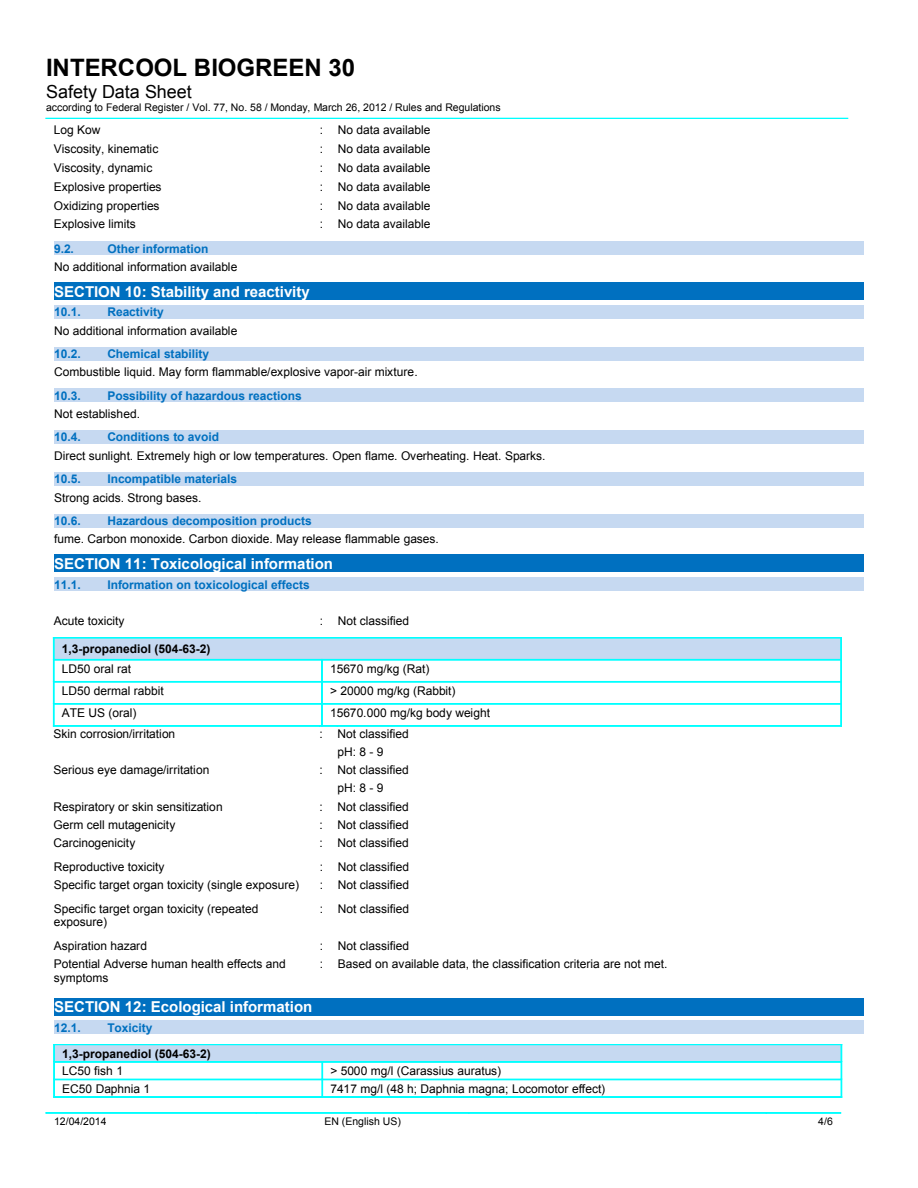
<style>
.page{position:relative;width:918px;height:1188px;background:#fff}
.page>*{position:absolute;margin:0;border:0;box-sizing:border-box;transform-origin:0 0}
.t1{font:700 24px "Arial";color:#000}
.t2{font:18px "Arial";color:#000}
.t3{font:700 15px "Arial";color:#fff}
.t4{font:12px/18.3px "Arial";color:#000}
.t5{font:700 12px "Arial";color:#0070c0}
.t6{font:700 12px "Arial";color:#000}
.t7{font:10.5px "Arial";color:#000}
</style>
<div class="page">
<div style="left:54px;top:241px;width:810px;height:14px;background:#c6d9f1"></div>
<div style="left:54px;top:282px;width:810px;height:18px;background:#0070c0"></div>
<div style="left:54px;top:305px;width:810px;height:14px;background:#c6d9f1"></div>
<div style="left:54px;top:347px;width:810px;height:13px;background:#c6d9f1"></div>
<div style="left:54px;top:388px;width:810px;height:14px;background:#c6d9f1"></div>
<div style="left:54px;top:430px;width:810px;height:14px;background:#c6d9f1"></div>
<div style="left:54px;top:472px;width:810px;height:14px;background:#c6d9f1"></div>
<div style="left:54px;top:514px;width:810px;height:14px;background:#c6d9f1"></div>
<div style="left:54px;top:555px;width:810px;height:17px;background:#0070c0"></div>
<div style="left:54px;top:577px;width:810px;height:14px;background:#c6d9f1"></div>
<div style="left:54px;top:637px;width:787px;height:22px;background:#c6d9f1"></div>
<div style="left:54px;top:998px;width:810px;height:17px;background:#0070c0"></div>
<div style="left:54px;top:1020px;width:810px;height:14px;background:#c6d9f1"></div>
<div style="left:54px;top:1044px;width:787px;height:18px;background:#c6d9f1"></div>
<hr style="left:46px;top:118px;width:802px;height:1px;background:#0ff">
<hr style="left:53px;top:638px;width:789px;height:1px;background:#0ff">
<hr style="left:54px;top:659px;width:268px;height:1px;background:#0ff">
<hr style="left:322px;top:659px;width:519px;height:1px;background:#0ff">
<hr style="left:54px;top:681px;width:268px;height:1px;background:#0ff">
<hr style="left:322px;top:681px;width:519px;height:1px;background:#0ff">
<hr style="left:54px;top:703px;width:268px;height:1px;background:#0ff">
<hr style="left:322px;top:703px;width:519px;height:1px;background:#0ff">
<hr style="left:53px;top:725px;width:267px;height:1px;background:#0ff">
<hr style="left:337px;top:725px;width:505px;height:1px;background:#0ff">
<svg style="left:53px;top:638px;width:1px;height:88px"></svg>
<svg style="left:319px;top:660px;width:18px;height:66px"></svg>
<svg style="left:841px;top:638px;width:1px;height:88px"></svg>
<hr style="left:54px;top:1044px;width:788px;height:1px;background:#0ff">
<hr style="left:54px;top:1061px;width:268px;height:1px;background:#0ff">
<hr style="left:322px;top:1061px;width:519px;height:1px;background:#0ff">
<hr style="left:54px;top:1079px;width:268px;height:1px;background:#0ff">
<hr style="left:322px;top:1079px;width:519px;height:1px;background:#0ff">
<hr style="left:54px;top:1097px;width:268px;height:1px;background:#0ff">
<hr style="left:322px;top:1097px;width:520px;height:1px;background:#0ff">
<svg style="left:54px;top:1044px;width:1px;height:53px"></svg>
<svg style="left:322px;top:1062px;width:1px;height:35px"></svg>
<svg style="left:841px;top:1044px;width:1px;height:53px"></svg>
<div style="left:46px;top:1113px;width:210px;height:1px;background:#0ff;border:1px solid #0ff"></div>
<div style="left:256px;top:1113px;width:213px;height:1px;background:#0ff;border:1px solid #0ff"></div>
<div style="left:469px;top:1113px;width:297px;height:1px;background:#0ff;border:1px solid #0ff"></div>
<div style="left:766px;top:1113px;width:75px;height:1px;background:#0ff;border:1px solid #0ff"></div>
<h1 class="t1" style="left:46px;top:54px;width:311px">INTERCOOL BIOGREEN 30</h1>
<h2 class="t2" style="left:46px;top:82px;width:147px">Safety Data Sheet</h2>
<p class="t7" style="left:46px;top:102px;width:456px">according to Federal Register / Vol. 77, No. 58 / Monday, March 26, 2012 / Rules and Regulations</p>
<p class="t4" style="left:54px;top:120px;width:48px">Log Kow</p>
<p class="t4" style="left:320px;top:120px;width:112px">: No data available</p>
<p class="t4" style="left:54px;top:139px;width:106px">Viscosity, kinematic</p>
<p class="t4" style="left:320px;top:139px;width:112px">: No data available</p>
<p class="t4" style="left:54px;top:158px;width:100px">Viscosity, dynamic</p>
<p class="t4" style="left:320px;top:158px;width:112px">: No data available</p>
<p class="t4" style="left:54px;top:177px;width:109px">Explosive properties</p>
<p class="t4" style="left:320px;top:177px;width:112px">: No data available</p>
<p class="t4" style="left:54px;top:196px;width:107px">Oxidizing properties</p>
<p class="t4" style="left:320px;top:196px;width:112px">: No data available</p>
<p class="t4" style="left:54px;top:215px;width:83px">Explosive limits</p>
<p class="t4" style="left:320px;top:215px;width:112px">: No data available</p>
<p class="t5" style="left:54px;top:242px;width:21px">9.2.</p>
<p class="t5" style="left:107px;top:242px;width:103px">Other information</p>
<p class="t4" style="left:54px;top:258px;width:185px">No additional information available</p>
<p class="t3" style="left:54px;top:283px;width:257px">SECTION 10: Stability and reactivity</p>
<p class="t5" style="left:54px;top:305px;width:28px">10.1.</p>
<p class="t5" style="left:107px;top:305px;width:58px">Reactivity</p>
<p class="t4" style="left:54px;top:321px;width:185px">No additional information available</p>
<p class="t5" style="left:54px;top:347px;width:28px">10.2.</p>
<p class="t5" style="left:107px;top:347px;width:103px">Chemical stability</p>
<p class="t4" style="left:54px;top:363px;width:365px">Combustible liquid. May form flammable/explosive vapor-air mixture.</p>
<p class="t5" style="left:54px;top:389px;width:28px">10.3.</p>
<p class="t5" style="left:107px;top:389px;width:196px">Possibility of hazardous reactions</p>
<p class="t4" style="left:54px;top:405px;width:87px">Not established.</p>
<p class="t5" style="left:54px;top:431px;width:28px">10.4.</p>
<p class="t5" style="left:107px;top:431px;width:113px">Conditions to avoid</p>
<p class="t4" style="left:54px;top:446px;width:493px">Direct sunlight. Extremely high or low temperatures. Open flame. Overheating. Heat. Sparks.</p>
<p class="t5" style="left:54px;top:472px;width:28px">10.5.</p>
<p class="t5" style="left:107px;top:472px;width:131px">Incompatible materials</p>
<p class="t4" style="left:54px;top:488px;width:149px">Strong acids. Strong bases.</p>
<p class="t5" style="left:54px;top:514px;width:28px">10.6.</p>
<p class="t5" style="left:107px;top:514px;width:206px">Hazardous decomposition products</p>
<p class="t4" style="left:54px;top:530px;width:386px">fume. Carbon monoxide. Carbon dioxide. May release flammable gases.</p>
<p class="t3" style="left:54px;top:555px;width:280px">SECTION 11: Toxicological information</p>
<p class="t5" style="left:54px;top:578px;width:28px">11.1.</p>
<p class="t5" style="left:107px;top:578px;width:204px">Information on toxicological effects</p>
<p class="t4" style="left:54px;top:612px;width:72px">Acute toxicity</p>
<p class="t4" style="left:320px;top:612px;width:91px">: Not classified</p>
<p class="t6" style="left:62px;top:642px;width:150px">1,3-propanediol (504-63-2)</p>
<p class="t4" style="left:62px;top:660px;width:71px">LD50 oral rat</p>
<p class="t4" style="left:330px;top:660px;width:101px">15670 mg/kg (Rat)</p>
<p class="t4" style="left:62px;top:682px;width:103px">LD50 dermal rabbit</p>
<p class="t4" style="left:330px;top:682px;width:127px">&gt; 20000 mg/kg (Rabbit)</p>
<p class="t4" style="left:62px;top:704px;width:76px">ATE US (oral)</p>
<p class="t4" style="left:330px;top:704px;width:161px">15670.000 mg/kg body weight</p>
<p class="t4" style="left:54px;top:724px;width:123px">Skin corrosion/irritation</p>
<p class="t4" style="left:338px;top:724px;width:73px;text-indent:-18px">: Not classified pH: 8 - 9</p>
<p class="t4" style="left:54px;top:761px;width:157px">Serious eye damage/irritation</p>
<p class="t4" style="left:338px;top:761px;width:73px;text-indent:-18px">: Not classified pH: 8 - 9</p>
<p class="t4" style="left:54px;top:797px;width:171px">Respiratory or skin sensitization</p>
<p class="t4" style="left:320px;top:797px;width:91px">: Not classified</p>
<p class="t4" style="left:54px;top:816px;width:123px">Germ cell mutagenicity</p>
<p class="t4" style="left:320px;top:816px;width:91px">: Not classified</p>
<p class="t4" style="left:54px;top:834px;width:83px">Carcinogenicity</p>
<p class="t4" style="left:320px;top:834px;width:91px">: Not classified</p>
<p class="t4" style="left:54px;top:858px;width:112px">Reproductive toxicity</p>
<p class="t4" style="left:320px;top:858px;width:91px">: Not classified</p>
<p class="t4" style="left:54px;top:876px;width:247px">Specific target organ toxicity (single exposure)</p>
<p class="t4" style="left:320px;top:876px;width:91px">: Not classified</p>
<p class="t4" style="left:54px;top:902px;width:206px;line-height:13.8px">Specific target organ toxicity (repeated exposure)</p>
<p class="t4" style="left:320px;top:899px;width:91px">: Not classified</p>
<p class="t4" style="left:54px;top:937px;width:95px">Aspiration hazard</p>
<p class="t4" style="left:320px;top:937px;width:91px">: Not classified</p>
<p class="t4" style="left:54px;top:957px;width:234px;line-height:13.8px">Potential Adverse human health effects and symptoms</p>
<p class="t4" style="left:320px;top:955px;width:349px">: Based on available data, the classification criteria are not met.</p>
<p class="t3" style="left:54px;top:999px;width:260px">SECTION 12: Ecological information</p>
<p class="t5" style="left:54px;top:1021px;width:28px">12.1.</p>
<p class="t5" style="left:107px;top:1021px;width:47px">Toxicity</p>
<p class="t6" style="left:62px;top:1047px;width:150px">1,3-propanediol (504-63-2)</p>
<p class="t4" style="left:62px;top:1062px;width:62px">LC50 fish 1</p>
<p class="t4" style="left:330px;top:1062px;width:172px">&gt; 5000 mg/l (Carassius auratus)</p>
<p class="t4" style="left:62px;top:1079px;width:90px">EC50 Daphnia 1</p>
<p class="t4" style="left:330px;top:1079px;width:276px">7417 mg/l (48 h; Daphnia magna; Locomotor effect)</p>
<p class="t7" style="left:54px;top:1115px;width:54px">12/04/2014</p>
<p class="t7" style="left:324px;top:1115px;width:78px">EN (English US)</p>
<p class="t7" style="left:818px;top:1115px;width:16px">4/6</p>
</div>
